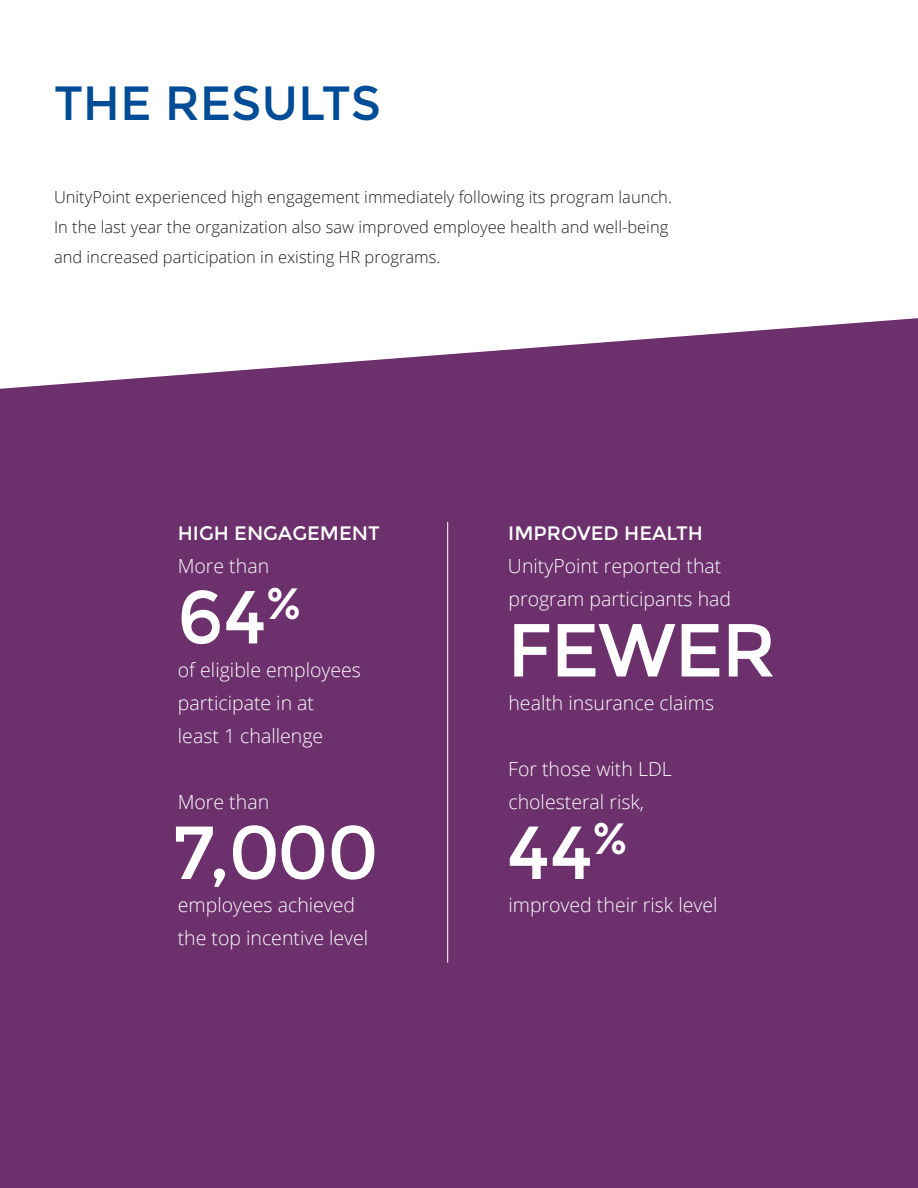
<style>
.page{position:relative;width:918px;height:1188px;background:#fff}
.page>*{position:absolute;margin:0;border:0;box-sizing:border-box;transform-origin:0 0}
.Bullets{font:75px "Montserrat";letter-spacing:-.025em;color:#fff}
.Bullets-2{font:48px "Montserrat";color:#004c97}
.Bullets-3{font:300 19.5px/33px "Open Sans";color:#fff}
.Bullets-4{font:19.5px "Montserrat";color:#fff}
.t1{font:300 16.5px/30px "Open Sans";color:#231f20}
</style>
<div class="page">
<div style="left:0;top:318px;width:918px;height:870px;background:#6c306c"></div>
<hr style="left:447px;top:522px;width:1px;height:441px;background:#fff">
<p class="Bullets-2" style="left:54px;top:75px;width:329px">THE RESULTS</p>
<p class="t1" style="left:54px;top:181px;width:619px">UnityPoint experienced high engagement immediately following its program launch.<br>In the last year the organization also saw improved employee health and well-being and increased participation in existing HR programs.</p>
<p class="Bullets-4" style="left:178px;top:522px;width:204px">HIGH ENGAGEMENT</p>
<p class="Bullets-3" style="left:178px;top:549px;width:93px">More than</p>
<p class="Bullets" style="left:177px;top:574px;width:125px">64<sup>%</sup></p>
<p class="Bullets-3" style="left:178px;top:652px;width:185px">of eligible employees participate in at</p>
<p class="Bullets-3" style="left:178px;top:718px;width:147px">least 1 challenge</p>
<p class="Bullets-3" style="left:178px;top:784px;width:93px">More than</p>
<p class="Bullets" style="left:173px;top:809px;width:208px">7,000</p>
<p class="Bullets-3" style="left:178px;top:888px;width:192px">employees achieved the top incentive level</p>
<p class="Bullets-4" style="left:508px;top:522px;width:196px">IMPROVED HEALTH</p>
<p class="Bullets-3" style="left:508px;top:549px;width:225px">UnityPoint reported that program participants had</p>
<p class="Bullets" style="left:507px;top:607px;width:271px">FEWER</p>
<p class="Bullets-3" style="left:508px;top:685px;width:207px">health insurance claims</p>
<p class="Bullets-3" style="left:508px;top:751px;width:165px">For those with LDL</p>
<p class="Bullets-3" style="left:508px;top:784px;width:137px">cholesteral risk,</p>
<p class="Bullets" style="left:507px;top:809px;width:122px">44<sup>%</sup></p>
<p class="Bullets-3" style="left:508px;top:888px;width:211px">improved their risk level</p>
</div>
